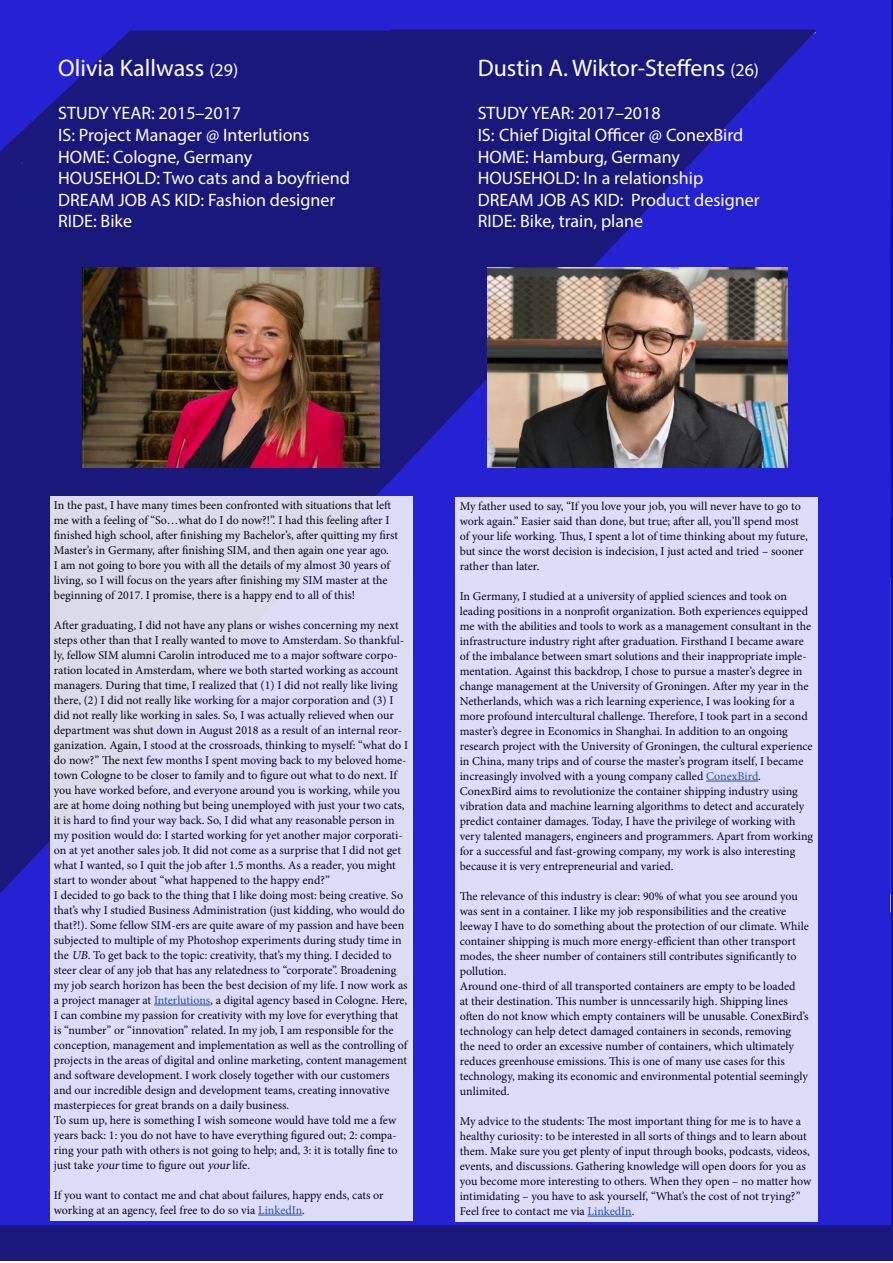
<style>
.page{position:relative;width:893px;height:1263px;background:#fff}
.page>*{position:absolute;margin:0;border:0;box-sizing:border-box;transform-origin:0 0}
.t1{font:24px "Myriad Pro";color:#fff}
.t2{font:18px/21.6px "Myriad Pro";color:#fff}
.t3{font:12px/15px "Minion Pro";letter-spacing:-.005em;color:#000}
.s1{font-size:18px}
.s2{font-style:italic}
.s3{color:#275b9b}
</style>
<div class="page">
<div style="left:0;top:0;width:893px;height:1261px;background:#1a187b"></div>
<img style="left:81px;top:0;width:810px;height:1225px">
<div style="left:68px;top:142px;width:177px;height:59px;background:#1a187b"></div>
<svg style="left:0;top:0;width:81px;height:1225px"></svg>
<svg style="left:21px;top:158px;width:24px;height:107px"></svg>
<div style="left:86px;top:94px;width:178px;height:59px;background:#1a187b"></div>
<div style="left:23px;top:135px;width:177px;height:59px;background:#1a187b"></div>
<img style="left:488px;top:268px;width:300px;height:200px">
<div style="left:37px;top:486px;width:392px;height:735px;background:#fff;opacity:.75"></div>
<hr style="left:154px;top:1005px;width:56px;height:1px;background:#275b9b">
<hr style="left:258px;top:1215px;width:44px;height:1px;background:#275b9b">
<div style="left:455px;top:497px;width:363px;height:724px;background:#ddddf8"></div>
<hr style="left:706px;top:781px;width:52px;height:1px;background:#275b9b">
<hr style="left:588px;top:1216px;width:44px;height:1px;background:#275b9b">
<img style="left:83px;top:268px;width:297px;height:200px">
<h1 class="t1" style="left:58px;top:53px;width:181px">Olivia Kallwass <span class="s1">(29)</span></h1>
<h2 class="t2" style="left:58px;top:102px;width:293px">STUDY YEAR: 2015–2017<br>IS: Project Manager @ Interlutions<br>HOME: Cologne, Germany<br>HOUSEHOLD: Two cats and a boyfriend<br>DREAM JOB AS KID: Fashion designer<br>RIDE: Bike</h2>
<h1 class="t1" style="left:478px;top:53px;width:283px">Dustin A. Wiktor-Steffens <span class="s1">(26)</span></h1>
<h2 class="t2" style="left:478px;top:102px;width:283px">STUDY YEAR: 2017–2018<br>IS: Chief Digital Officer @ ConexBird<br>HOME: Hamburg, Germany<br>HOUSEHOLD: In a relationship<br>DREAM JOB AS KID: Product designer<br>RIDE: Bike, train, plane</h2>
<p class="t3" style="left:54px;top:497px;width:346px">In the past, I have many times been confronted with situations that left me with a feeling of “So…what do I do now?!”. I had this feeling after I finished high school, after finishing my Bachelor’s, after quitting my first Master’s in Germany, after finishing SIM, and then again one year ago.<br>I am not going to bore you with all the details of my almost 30 years of living, so I will focus on the years after finishing my SIM master at the beginning of 2017. I promise, there is a happy end to all of this!</p>
<p class="t3" style="left:54px;top:617px;width:356px">After graduating, I did not have any plans or wishes concerning my next steps other than that I really wanted to move to Amsterdam. So thankful&shy;ly, fellow SIM alumni Carolin introduced me to a major software corpo&shy;ration located in Amsterdam, where we both started working as account managers. During that time, I realized that (1) I did not really like living there, (2) I did not really like working for a major corporation and (3) I did not really like working in sales. So, I was actually relieved when our department was shut down in August 2018 as a result of an internal reor&shy;ganization. Again, I stood at the crossroads, thinking to myself: “what do I do now?” The next few months I spent moving back to my beloved home&shy;town Cologne to be closer to family and to figure out what to do next. If you have worked before, and everyone around you is working, while you are at home doing nothing but being unemployed with just your two cats, it is hard to find your way back. So, I did what any reasonable person in my position would do: I started working for yet another major corporati&shy;on at yet another sales job. It did not come as a surprise that I did not get what I wanted, so I quit the job after 1.5 months. As a reader, you might start to wonder about “what happened to the happy end?”<br>I decided to go back to the thing that I like doing most: being creative. So that’s why I studied Business Administration (just kidding, who would do that?!). Some fellow SIM-ers are quite aware of my passion and have been subjected to multiple of my Photoshop experiments during study time in the <span class="s2">UB</span>. To get back to the topic: creativity, that’s my thing. I decided to steer clear of any job that has any relatedness to “corporate”. Broadening my job search horizon has been the best decision of my life. I now work as a project manager at <span class="s3">Interlutions</span>, a digital agency based in Cologne. Here, I can combine my passion for creativity with my love for everything that is “number” or “innovation” related. In my job, I am responsible for the conception, management and implementation as well as the controlling of projects in the areas of digital and online marketing, content management and software development. I work closely together with our customers and our incredible design and development teams, creating innovative masterpieces for great brands on a daily business.<br>To sum up, here is something I wish someone would have told me a few years back: 1: you do not have to have everything figured out; 2: compa&shy;ring your path with others is not going to help; and, 3: it is totally fine to just take <span class="s2">your</span>time to figure out <span class="s2">your</span>life.</p>
<p class="t3" style="left:54px;top:1187px;width:331px">If you want to contact me and chat about failures, happy ends, cats or working at an agency, feel free to do so via <span class="s3">LinkedIn</span>.</p>
<p class="t3" style="left:460px;top:498px;width:349px">My father used to say, “If you love your job, you will never have to go to work again.” Easier said than done, but true; after all, you’ll spend most of your life working. Thus, I spent a lot of time thinking about my future, but since the worst decision is indecision, I just acted and tried – sooner rather than later.</p>
<p class="t3" style="left:460px;top:588px;width:355px">In Germany, I studied at a university of applied sciences and took on leading positions in a nonprofit organization. Both experiences equipped me with the abilities and tools to work as a management consultant in the infrastructure industry right after graduation. Firsthand I became aware of the imbalance between smart solutions and their inappropriate imple&shy;mentation. Against this backdrop, I chose to pursue a master’s degree in change management at the University of Groningen. After my year in the Netherlands, which was a rich learning experience, I was looking for a more profound intercultural challenge. Therefore, I took part in a second master’s degree in Economics in Shanghai. In addition to an ongoing research project with the University of Groningen, the cultural experience in China, many trips and of course the master’s program itself, I became increasingly involved with a young company called <span class="s3">ConexBird</span>.<br>ConexBird aims to revolutionize the container shipping industry using vibration data and machine learning algorithms to detect and accurately predict container damages. Today, I have the privilege of working with very talented managers, engineers and programmers. Apart from working for a successful and fast-growing company, my work is also interesting because it is very entrepreneurial and varied.</p>
<p class="t3" style="left:460px;top:888px;width:351px">The relevance of this industry is clear: 90% of what you see around you was sent in a container. I like my job responsibilities and the creative leeway I have to do something about the protection of our climate. While container shipping is much more energy-efficient than other transport modes, the sheer number of containers still contributes significantly to pollution.<br>Around one-third of all transported containers are empty to be loaded<br>at their destination. This number is unncessarily high. Shipping lines often do not know which empty containers will be unusable. ConexBird’s technology can help detect damaged containers in seconds, removing the need to order an excessive number of containers, which ultimately reduces greenhouse emissions. This is one of many use cases for this technology, making its economic and environmental potential seemingly unlimited.</p>
<p class="t3" style="left:460px;top:1113px;width:353px">My advice to the students: The most important thing for me is to have a healthy curiosity: to be interested in all sorts of things and to learn about them. Make sure you get plenty of input through books, podcasts, videos, events, and discussions. Gathering knowledge will open doors for you as you become more interesting to others. When they open – no matter how intimidating – you have to ask yourself, “What’s the cost of not trying?” Feel free to contact me via <span class="s3">LinkedIn</span>.</p>
</div>
